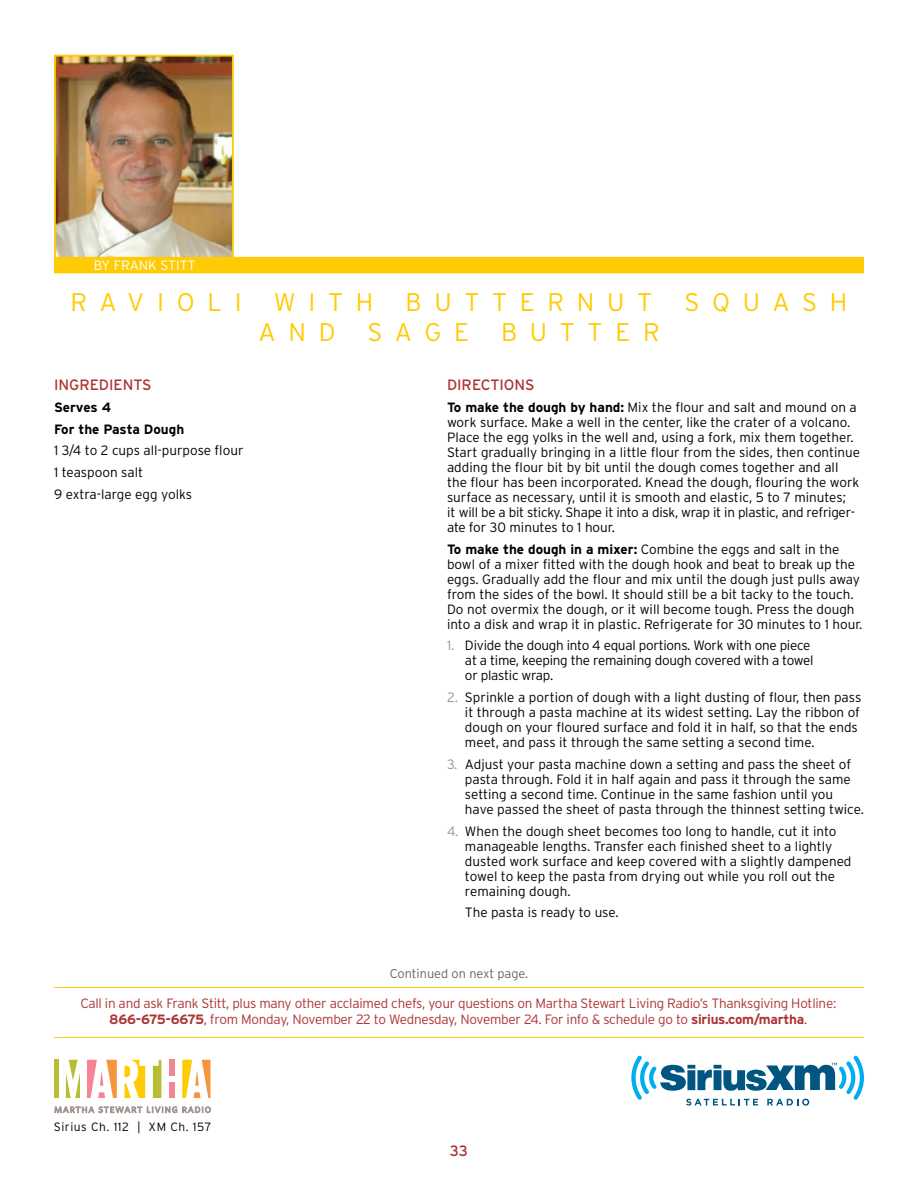
<style>
.page{position:relative;width:918px;height:1188px;background:#fff}
.page>*{position:absolute;margin:0;border:0;box-sizing:border-box;transform-origin:0 0}
.t1{font:300 25.5px "Interstate";letter-spacing:.5em;color:#ffcb05}
.t2{font:15px "Interstate";color:#ac3534}
.t3{font:300 13.5px/15px "Interstate";color:#000}
.t4{font:300 13.5px/15.8px "Interstate";letter-spacing:-.02em;color:#ac3534;text-align:center}
.t5{font:300 13.5px/15px "Interstate";letter-spacing:-.02em;color:#000}
.t6{font:700 13.5px/21.8px "Interstate";color:#000}
.t7{font:300 13.5px "Interstate";color:#fff}
.t8{font:300 12.75px "Interstate";color:#636466}
.t9{font:300 12px "Interstate";letter-spacing:.045em;color:#000}
.s1{font-weight:700}
.s2{color:#939598}
</style>
<div class="page">
<svg style="left:631px;top:1056px;width:233px;height:50px"></svg>
<svg style="left:87px;top:1060px;width:30px;height:38px"></svg>
<svg style="left:182px;top:1060px;width:29px;height:38px"></svg>
<div style="left:54px;top:1060px;width:5px;height:38px;background:#b9bd32"></div>
<svg style="left:153px;top:1060px;width:8px;height:38px"></svg>
<svg style="left:66px;top:1060px;width:14px;height:38px"></svg>
<div style="left:169px;top:1060px;width:6px;height:16px;background:#f48594"></div>
<div style="left:169px;top:1083px;width:6px;height:15px;background:#f48594"></div>
<svg style="left:124px;top:1060px;width:21px;height:38px"></svg>
<svg style="left:54px;top:1106px;width:157px;height:7px"></svg>
<img style="left:57px;top:58px;width:174px;height:199px">
<div style="left:54px;top:55px;width:180px;height:207px;border:2px solid #ffcb05"></div>
<div style="left:54px;top:257px;width:810px;height:16px;background:#ffcb05"></div>
<hr style="left:54px;top:987px;width:810px;height:1px;background:#ffcb05">
<hr style="left:54px;top:1037px;width:810px;height:1px;background:#ffcb05">
<p class="t7" style="left:94px;top:258px;width:95px">By frank stitt</p>
<h1 class="t1" style="left:70px;top:288px;width:173px">Ravioli</h1>
<h1 class="t1" style="left:274px;top:288px;width:101px">with</h1>
<h1 class="t1" style="left:406px;top:288px;width:53px">B utt</h1>
<h1 class="t1" style="left:520px;top:288px;width:110px">er nut</h1>
<h1 class="t1" style="left:684px;top:288px;width:26px">squ</h1>
<h1 class="t1" style="left:772px;top:288px;width:77px">ash</h1>
<h1 class="t1" style="left:258px;top:318px;width:75px">and</h1>
<h1 class="t1" style="left:368px;top:318px;width:103px">sage</h1>
<h1 class="t1" style="left:501px;top:318px;width:26px">butt</h1>
<h1 class="t1" style="left:615px;top:318px;width:40px">e r</h1>
<p class="t2" style="left:54px;top:376px;width:65px">INGREDIENTS</p>
<p class="t6" style="left:54px;top:396px;width:132px">Serves 4<br>For the Pasta Dough</p>
<p class="t3" style="left:54px;top:440px;width:191px;line-height:21.8px">1 3/4 to 2 cups all-purpose flour<br>1 teaspoon salt<br>9 extra-large egg yolks</p>
<p class="t2" style="left:447px;top:376px;width:89px">DIRECTIONS</p>
<p class="t3" style="left:447px;top:399px;width:415px"><span class="s1">To make the dough by hand:</span> Mix the flour and salt and mound on a work surface. Make a well in the center, like the crater of a volcano.<br>Place the egg yolks in the well and, using a fork, mix them together.<br>Start gradually bringing in a little flour from the sides, then continue adding the flour bit by bit until the dough comes together and all the flour has been incorporated. Knead the dough, flouring the work surface as necessary, until it is smooth and elastic, 5 to 7 minutes;<br>it will be a bit sticky. Shape it into a disk, wrap it in plastic, and refriger&shy;ate for 30 minutes to 1 hour.</p>
<p class="t3" style="left:447px;top:541px;width:417px"><span class="s1">To make the dough in a mixer:</span> Combine the eggs and salt in the bowl of a mixer fitted with the dough hook and beat to break up the eggs. Gradually add the flour and mix until the dough just pulls away from the sides of the bowl. It should still be a bit tacky to the touch.<br>Do not overmix the dough, or it will become tough. Press the dough into a disk and wrap it in plastic. Refrigerate for 30 minutes to 1 hour.</p>
<p class="t5" style="left:465px;top:638px;width:350px;text-indent:-18px"><span class="s2">1.</span> Divide the dough into 4 equal portions. Work with one piece at a time, keeping the remaining dough covered with a towel or plastic wrap.</p>
<p class="t3" style="left:465px;top:690px;width:398px;text-indent:-18px"><span class="s2">2.</span> Sprinkle a portion of dough with a light dusting of flour, then pass it through a pasta machine at its widest setting. Lay the ribbon of dough on your floured surface and fold it in half, so that the ends meet, and pass it through the same setting a second time.</p>
<p class="t3" style="left:465px;top:756px;width:400px;text-indent:-18px"><span class="s2">3.</span> Adjust your pasta machine down a setting and pass the sheet of pasta through. Fold it in half again and pass it through the same setting a second time. Continue in the same fashion until you have passed the sheet of pasta through the thinnest setting twice.</p>
<p class="t3" style="left:465px;top:823px;width:388px;text-indent:-18px"><span class="s2">4.</span> When the dough sheet becomes too long to handle, cut it into manageable lengths. Transfer each finished sheet to a lightly dusted work surface and keep covered with a slightly dampened towel to keep the pasta from drying out while you roll out the remaining dough.</p>
<p class="t3" style="left:465px;top:905px;width:155px">The pasta is ready to use.</p>
<p class="t8" style="left:390px;top:966px;width:140px">Continued on next page.</p>
<p class="t4" style="left:80px;top:995px;width:757px">Call in and ask Frank Stitt, plus many other acclaimed chefs, your questions on Martha Stewart Living Radio’s Thanksgiving Hotline:<br><span class="s1">866-675-6675</span>, from Monday, N ovember 22 to Wednesday, N ovember 24. For info &amp; schedule go to <span class="s1">sirius.com/martha</span>.</p>
<p class="t9" style="left:54px;top:1120px;width:159px">Sirius Ch. 112 | XM Ch. 157</p>
<p class="t2" style="left:450px;top:1143px;width:20px">33</p>
</div>
